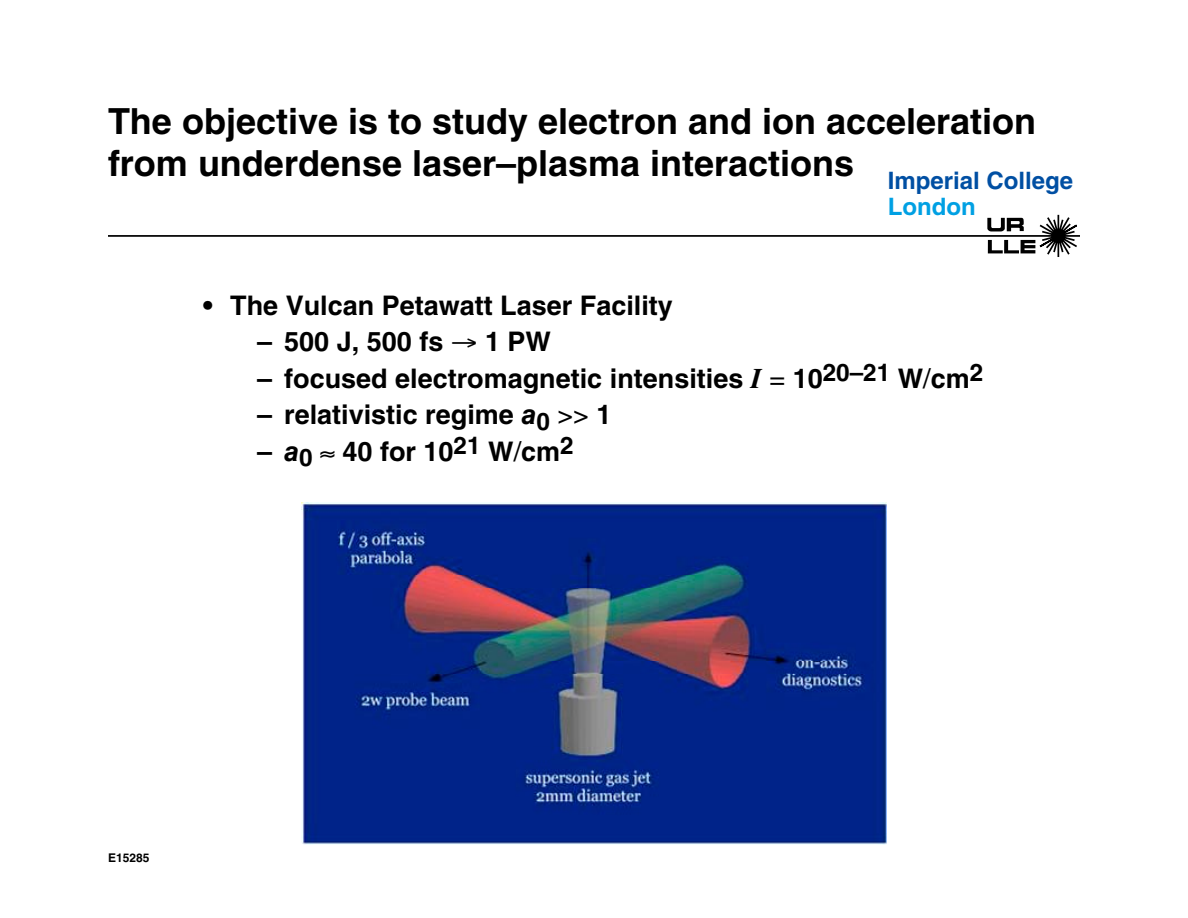
<style>
.page{position:relative;width:1188px;height:918px;background:#fff}
.page>*{position:absolute;margin:0;border:0;box-sizing:border-box;transform-origin:0 0}
.t1{font:700 36px/42px "Helvetica LT Std";color:#000}
.t2{font:700 27px "Helvetica LT Std";color:#000}
.t3{font:700 24px "Helvetica LT Std";color:#004fa3}
.t4{font:700 24px "Helvetica LT Std";color:#00a0e3}
.t5{font:700 12px "Helvetica LT Std";color:#000}
.s1{font-family:"Times LT Std";font-style:italic;font-size:28.5px}
.s2{font-weight:400}
.s3{font-style:italic}
</style>
<div class="page">
<svg style="left:987px;top:214px;width:90px;height:43px"></svg>
<hr style="left:108px;top:235px;width:972px;height:2px;background:#000">
<img style="left:302px;top:503px;width:584px;height:341px">
<h1 class="t1" style="left:108px;top:100px;width:930px">The objective is to study electron and ion acceleration from underdense laser–plasma interactions</h1>
<p class="t3" style="left:888px;top:166px;width:187px">Imperial College</p>
<p class="t4" style="left:888px;top:192px;width:89px">London</p>
<p class="t2" style="left:203px;top:289px;width:471px">• The Vulcan Petawatt Laser Facility</p>
<p class="t2" style="left:257px;top:325px;width:295px">– 500 J, 500 fs → 1 PW</p>
<p class="t2" style="left:257px;top:362px;width:728px">– focused electromagnetic intensities <span class="s1">I</span> <span class="s2">=</span> 10<sup>20–21</sup> W<span class="s2">/</span>cm<sup>2</sup></p>
<p class="t2" style="left:257px;top:398px;width:356px">– relativistic regime <span class="s3">a</span><sub>0</sub> <span class="s2">&gt;&gt;</span> 1</p>
<p class="t2" style="left:257px;top:435px;width:318px">– <span class="s3">a</span><sub>0</sub> ≈ 40 for 10<sup>21</sup> W<span class="s2">/</span>cm<sup>2</sup></p>
<p class="t5" style="left:108px;top:850px;width:43px">E15285</p>
</div>
